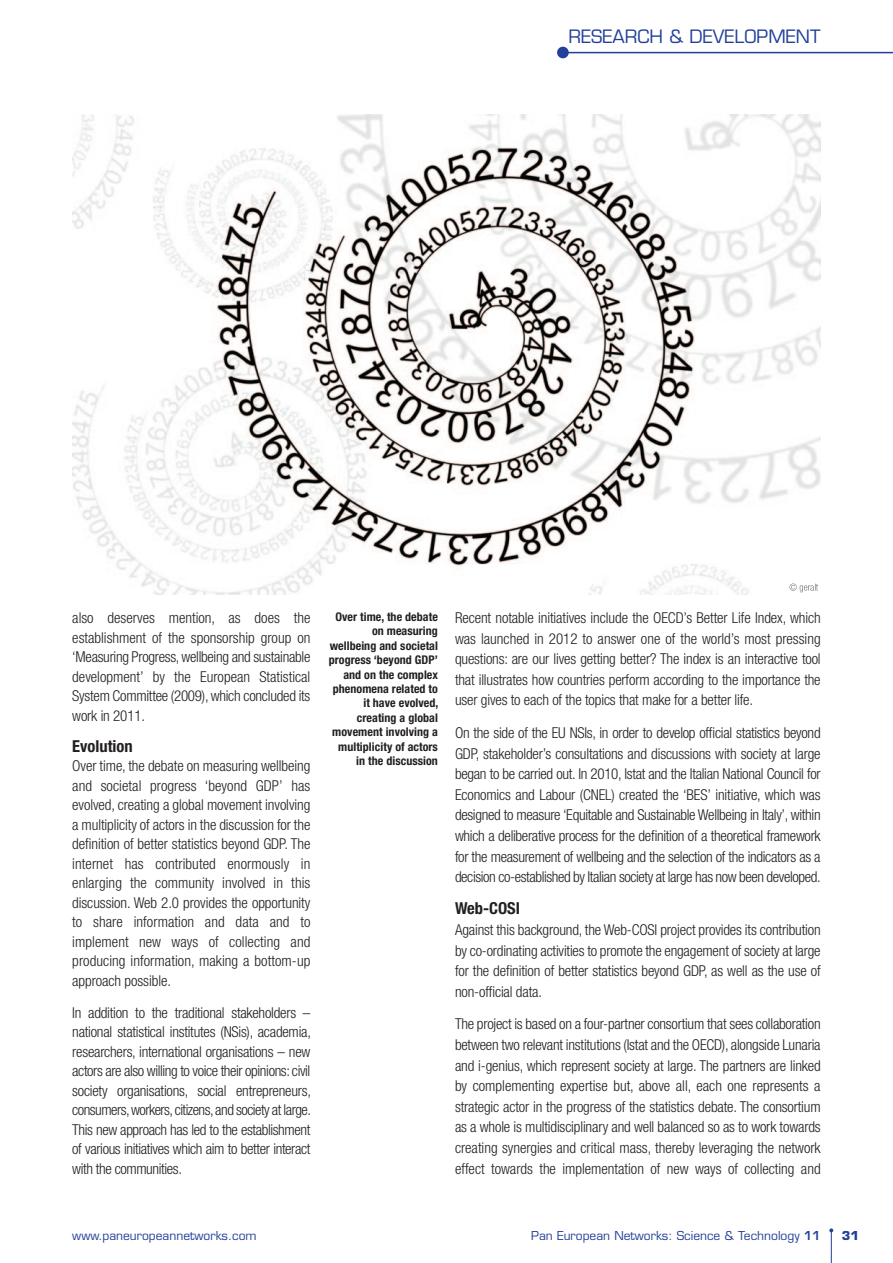
<style>
.page{position:relative;width:893px;height:1263px;background:#fff}
.page>*{position:absolute;margin:0;border:0;box-sizing:border-box;transform-origin:0 0}
.t1{font:18px "Eurostile LT Std";color:#223f99}
.t2{font:700 condensed 16.5px "Helvetica Neue LT Std";color:#231f20}
.t3{font:300 condensed 15px/19.5px "Helvetica Neue LT Std";letter-spacing:-.01em;color:#231f20;text-align:justify}
.t4{font:700 condensed 12px/14.4px "Helvetica Neue LT Std";letter-spacing:.005em;color:#231f20;text-align:right}
.t5{font:12px "Eurostile LT Std";color:#223f99}
.t6{font:700 12px "Eurostile LT Std";color:#223f99}
.s1{font-weight:600}
</style>
<div class="page">
<hr style="left:831px;top:1230px;width:1px;height:33px;background:#223f99">
<svg style="left:829px;top:1228px;width:4px;height:4px"></svg>
<img style="left:72px;top:115px;width:749px;height:479px">
<img style="left:790px;top:583px;width:28px;height:9px">
<hr style="left:564px;top:52px;width:329px;height:1px;background:#223f99">
<div style="left:557px;top:47px;width:12px;height:11px;background:#223f99;border-radius:50%"></div>
<p class="t1" style="left:568px;top:27px;width:254px">RESEARCH &amp; DEVELOPMENT</p>
<p class="t3" style="left:72px;top:609px;width:240px">also deserves mention, as does the establishment of the sponsorship group on ‘Measuring Progress, wellbeing and sustainable development’ by the European Statistical System Committee (2009), which concluded its work in 2011.</p>
<p class="t2" style="left:72px;top:740px;width:62px">Evolution</p>
<p class="t3" style="left:72px;top:757px;width:240px">Over time, the debate on measuring wellbeing and societal progress ‘beyond GDP’ has evolved, creating a global movement involving a multiplicity of actors in the discussion for the definition of better statistics beyond GDP. The internet has contributed enormously in enlarging the community involved in this discussion. Web 2.0 provides the opportunity to share information and data and to implement new ways of collecting and producing information, making a bottom-up approach possible.</p>
<p class="t3" style="left:72px;top:1004px;width:240px">In addition to the traditional stakeholders – national statistical institutes (NSis), academia, researchers, international organisations – new actors are also willing to voice their opinions: civil society organisations, social entrepreneurs, consumers, workers, citizens, and society at large.<br>This new approach has led to the establishment of various initiatives which aim to better interact with the communities.</p>
<p class="t4" style="left:329px;top:610px;width:111px">Over time, the debate on measuring wellbeing and societal progress ‘beyond GDP’ and on the complex phenomena related to it have evolved, creating a global movement involving a multiplicity of actors in the discussion</p>
<p class="t3" style="left:455px;top:609px;width:367px;line-height:20.5px">Recent notable initiatives include the OECD’s Better Life Index, which was launched in 2012 to answer one of the world’s most pressing questions: are our lives getting better? The index is an interactive tool that illustrates how countries perform according to the importance the user gives to each of the topics that make for a better life.</p>
<p class="t3" style="left:455px;top:724px;width:367px;line-height:20.5px">On the side of the EU NSIs, in order to develop official statistics beyond GDP, stakeholder’s consultations and discussions with society at large began to be carried out. In 2010, Istat and the Italian National Council for Economics and Labour (CNEL) created the ‘BES’ initiative, which was designed to measure ‘Equitable and Sustainable Wellbeing in Italy’, within which a deliberative process for the definition of a theoretical framework for the measurement of wellbeing and the selection of the indicators as a decision co-established by Italian society at large has now been developed.</p>
<p class="t2" style="left:455px;top:903px;width:67px">Web-COSI</p>
<p class="t3" style="left:455px;top:921px;width:367px;line-height:20.5px">Against this background, the Web-COSI project provides its contribution by co-ordinating activities to promote the engagement of society at large for the definition of better statistics beyond GDP, as well as the use of non-official data.</p>
<p class="t3" style="left:455px;top:1015px;width:367px;line-height:20.5px">The project is based on a four-partner consortium that sees collaboration between two relevant institutions (Istat and the OECD), alongside Lunaria and i-genius, which represent society at large. The partners are linked by complementing expertise but, above all, each one represents a strategic actor in the progress of the statistics debate. The consortium as a whole is multidisciplinary and well balanced so as to work towards creating synergies and critical mass, thereby leveraging the network effect towards the implementation of new ways of collecting and</p>
<p class="t5" style="left:72px;top:1229px;width:186px">www.paneuropeannetworks.com</p>
<p class="t5" style="left:531px;top:1229px;width:291px">Pan European Networks: Science &amp; Technology <span class="s1">11</span></p>
<p class="t6" style="left:842px;top:1229px;width:19px">31</p>
</div>
